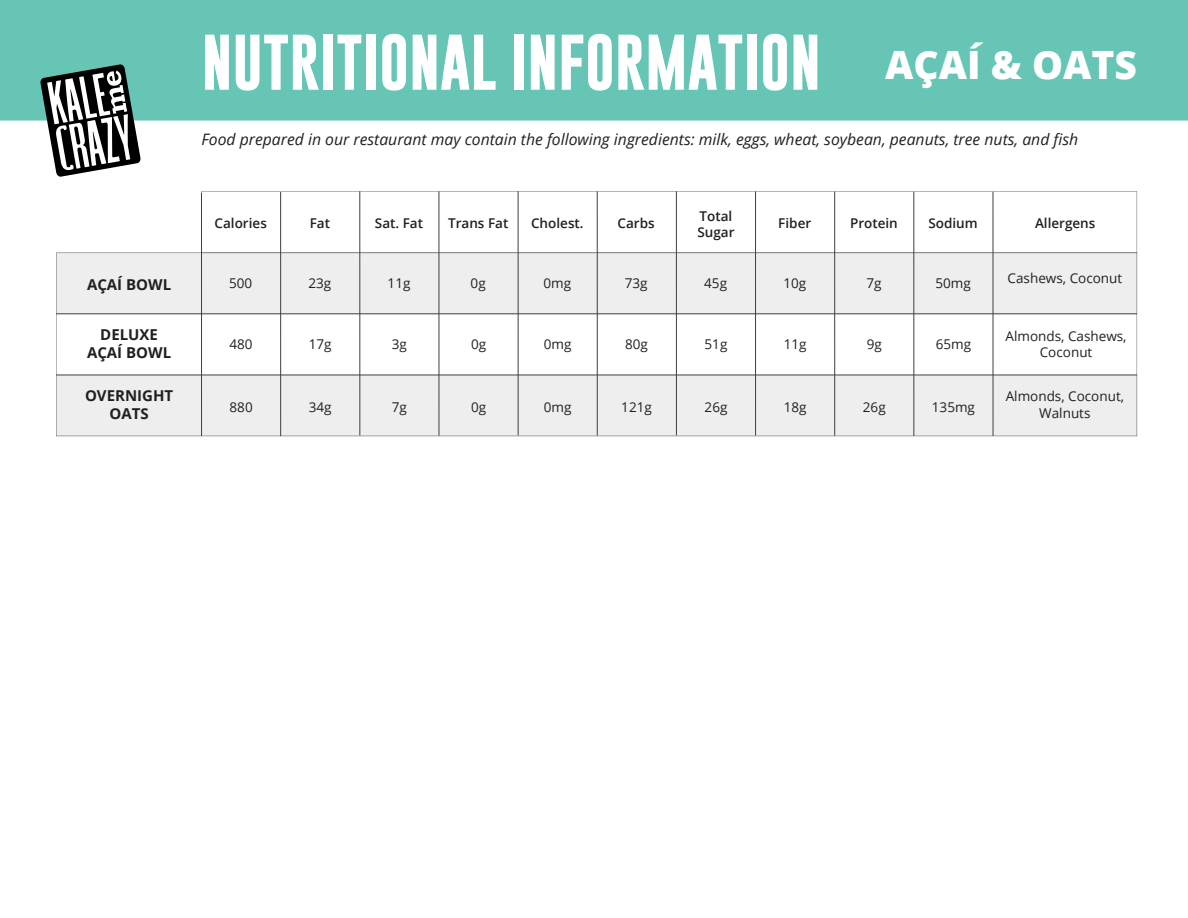
<style>
.page{position:relative;width:1188px;height:918px;background:#fff}
.page>*{position:absolute;margin:0;border:0;box-sizing:border-box;transform-origin:0 0}
.t1{font:700 56.4px "Gobold";color:#fff}
.t2{font:italic 15.75px "Open Sans";color:#231f20}
.t3{font:700 15px/18px "Open Sans";color:#231f20;text-align:center}
.t4{font:13.5px/16.5px "Open Sans";color:#231f20;text-align:center}
.t5{font:600 13.5px/16.2px "Open Sans";color:#231f20}
</style>
<div class="page">
<div style="left:0;top:0;width:1188px;height:121px;background:#66c5b4"></div>
<svg style="left:40px;top:64px;width:101px;height:113px"></svg>
<svg style="left:56px;top:253px;width:1081px;height:183px;fill:#eee"></svg>
<hr style="left:201px;top:193px;width:1px;height:243px;background:#403d44">
<hr style="left:280px;top:192px;width:1px;height:244px;background:#403d44">
<hr style="left:360px;top:191px;width:1px;height:244px;background:#403d44">
<hr style="left:439px;top:192px;width:1px;height:244px;background:#403d44">
<hr style="left:518px;top:191px;width:1px;height:244px;background:#403d44">
<hr style="left:597px;top:191px;width:1px;height:245px;background:#403d44">
<hr style="left:676px;top:191px;width:1px;height:244px;background:#403d44">
<hr style="left:755px;top:191px;width:1px;height:245px;background:#403d44">
<hr style="left:834px;top:192px;width:1px;height:244px;background:#403d44">
<hr style="left:914px;top:192px;width:1px;height:244px;background:#403d44">
<hr style="left:993px;top:192px;width:1px;height:244px;background:#403d44">
<hr style="left:56px;top:314px;width:1081px;height:1px;background:#403d44">
<hr style="left:56px;top:375px;width:1081px;height:1px;background:#403d44">
<svg style="left:201px;top:191px;width:936px;height:62px"></svg>
<p class="t3" style="left:87px;top:275px;width:86px">AÇAÍ BOWL</p>
<p class="t3" style="left:87px;top:325px;width:86px">DELUXE<br>AÇAÍ BOWL</p>
<p class="t3" style="left:85px;top:387px;width:90px">OVERNIGHT<br>OATS</p>
<h1 class="t1" style="left:202px;top:25px;width:937px">NUTRITIONAL INFORMATION <sup>AÇAÍ</sup> <sup>&amp;</sup> <sup>OATS</sup></h1>
<p class="t2" style="left:202px;top:128px;width:878px">Food prepared in our restaurant may contain the following ingredients: milk, eggs, wheat, soybean, peanuts, tree nuts, and fish</p>
<p class="t5" style="left:215px;top:215px;width:54px">Calories</p>
<p class="t5" style="left:310px;top:215px;width:22px">Fat</p>
<p class="t5" style="left:375px;top:215px;width:50px">Sat. Fat</p>
<p class="t5" style="left:448px;top:215px;width:62px">Trans Fat</p>
<p class="t5" style="left:531px;top:215px;width:54px">Cholest.</p>
<p class="t5" style="left:618px;top:215px;width:39px">Carbs</p>
<p class="t5" style="left:697px;top:207px;width:39px">Total<br>Sugar</p>
<p class="t5" style="left:778px;top:215px;width:34px">Fiber</p>
<p class="t5" style="left:850px;top:215px;width:49px">Protein</p>
<p class="t5" style="left:928px;top:215px;width:51px">Sodium</p>
<p class="t4" style="left:229px;top:275px;width:25px">500</p>
<p class="t4" style="left:308px;top:275px;width:24px">23g</p>
<p class="t4" style="left:388px;top:275px;width:24px">11g</p>
<p class="t4" style="left:471px;top:275px;width:17px">0g</p>
<p class="t4" style="left:544px;top:275px;width:29px">0mg</p>
<p class="t4" style="left:625px;top:275px;width:24px">73g</p>
<p class="t4" style="left:704px;top:275px;width:24px">45g</p>
<p class="t4" style="left:783px;top:275px;width:24px">10g</p>
<p class="t4" style="left:866px;top:275px;width:17px">7g</p>
<p class="t4" style="left:935px;top:275px;width:37px">50mg</p>
<p class="t4" style="left:230px;top:335px;width:25px">480</p>
<p class="t4" style="left:309px;top:335px;width:24px">17g</p>
<p class="t4" style="left:392px;top:335px;width:17px">3g</p>
<p class="t4" style="left:471px;top:335px;width:17px">0g</p>
<p class="t4" style="left:544px;top:335px;width:29px">0mg</p>
<p class="t4" style="left:625px;top:335px;width:24px">80g</p>
<p class="t4" style="left:705px;top:335px;width:24px">51g</p>
<p class="t4" style="left:784px;top:335px;width:24px">11g</p>
<p class="t4" style="left:867px;top:335px;width:17px">9g</p>
<p class="t4" style="left:936px;top:335px;width:37px">65mg</p>
<p class="t4" style="left:230px;top:399px;width:25px">880</p>
<p class="t4" style="left:309px;top:399px;width:24px">34g</p>
<p class="t4" style="left:392px;top:399px;width:17px">7g</p>
<p class="t4" style="left:471px;top:399px;width:17px">0g</p>
<p class="t4" style="left:544px;top:399px;width:29px">0mg</p>
<p class="t4" style="left:621px;top:399px;width:32px">121g</p>
<p class="t4" style="left:705px;top:399px;width:24px">26g</p>
<p class="t4" style="left:784px;top:399px;width:24px">18g</p>
<p class="t4" style="left:863px;top:399px;width:24px">26g</p>
<p class="t4" style="left:932px;top:399px;width:45px">135mg</p>
<p class="t5" style="left:1035px;top:215px;width:62px">Allergens</p>
<p class="t4" style="left:1008px;top:270px;width:116px">Cashews, Coconut</p>
<p class="t4" style="left:1006px;top:327px;width:123px">Almonds, Cashews,<br>Coconut</p>
<p class="t4" style="left:1006px;top:388px;width:120px">Almonds, Coconut,<br>Walnuts</p>
</div>
